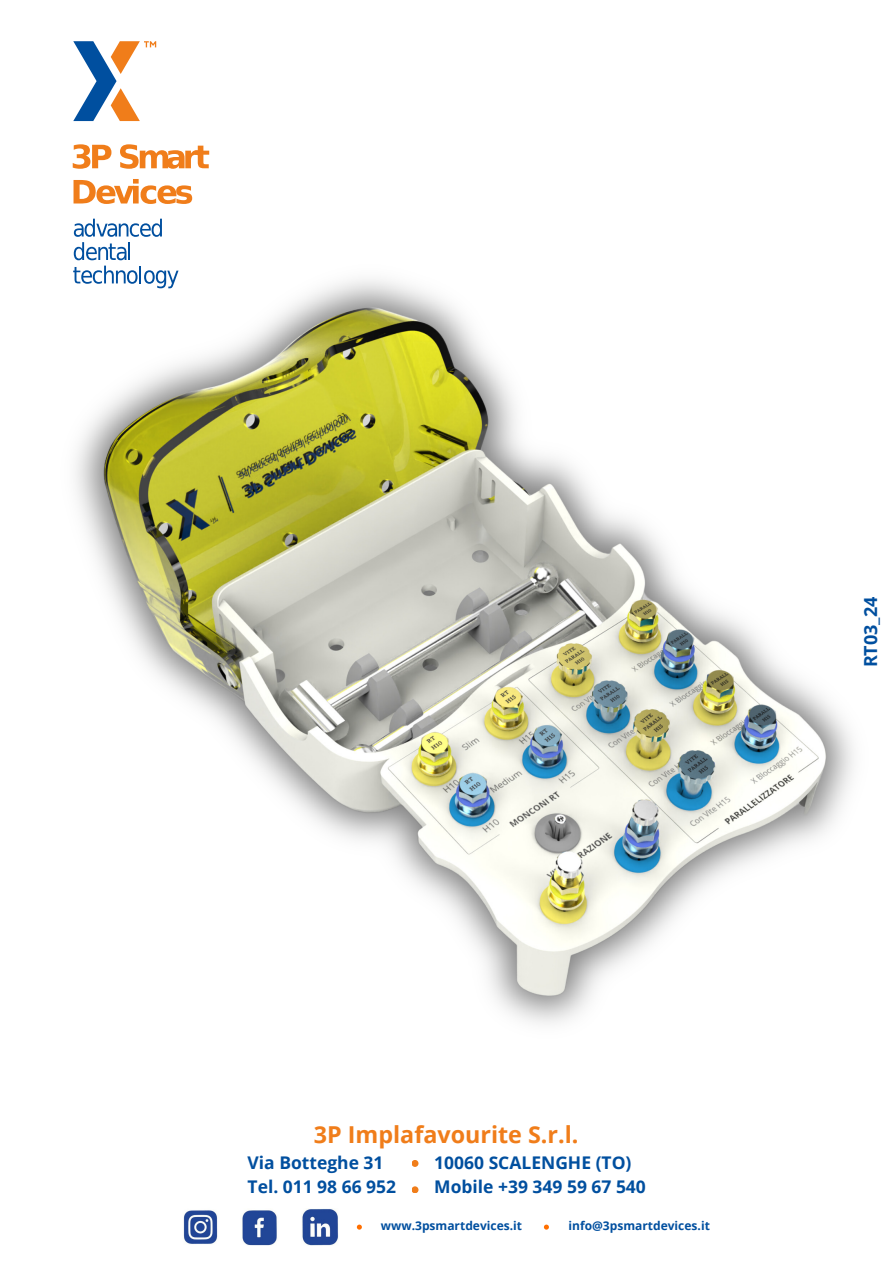
<style>
.page{position:relative;width:894px;height:1264px;background:#fff}
.page>*{position:absolute;margin:0;border:0;box-sizing:border-box;transform-origin:0 0}
.t1{font:700 23.25px "Open Sans";color:#f07d1a}
.t2{font:700 18px "Open Sans";color:#004f9f}
.t3{font:700 17.4px/23.7px "Open Sans";color:#004f9f}
.t4{font:700 12px "Open Sans";color:#004f9f}
</style>
<div class="page">
<svg style="left:543px;top:1224px;width:5px;height:5px"></svg>
<img style="left:183px;top:1210px;width:35px;height:34px">
<img style="left:302px;top:1209px;width:36px;height:36px">
<img style="left:242px;top:1210px;width:35px;height:35px">
<svg style="left:357px;top:1224px;width:5px;height:5px"></svg>
<div style="left:411px;top:1186px;width:7px;height:7px;background:#f07d1a;border-radius:50%"></div>
<svg style="left:411px;top:1159px;width:7px;height:7px"></svg>
<svg style="left:73px;top:41px;width:83px;height:80px"></svg>
<svg style="left:73px;top:144px;width:38px;height:25px"></svg>
<svg style="left:120px;top:144px;width:89px;height:25px"></svg>
<svg style="left:73px;top:179px;width:119px;height:25px"></svg>
<img style="left:73px;top:218px;width:781px;height:806px">
<p class="t2" style="left:857px;top:667px;width:72px;rotate:-90deg">RT03_24</p>
<p class="t1" style="left:314px;top:1117px;width:266px">3P Implafavourite S.r.l.</p>
<h3 class="t3" style="left:247px;top:1150px;width:150px">Via Botteghe 31<br>Tel. 011 98 66 952</h3>
<p class="t3" style="left:434px;top:1150px;width:213px">10060 SCALENGHE (TO)<br>Mobile +39 349 59 67 540</p>
<p class="t4" style="left:381px;top:1217px;width:143px">www.3psmartdevices.it</p>
<p class="t4" style="left:568px;top:1217px;width:143px">info@3psmartdevices.it</p>
</div>
